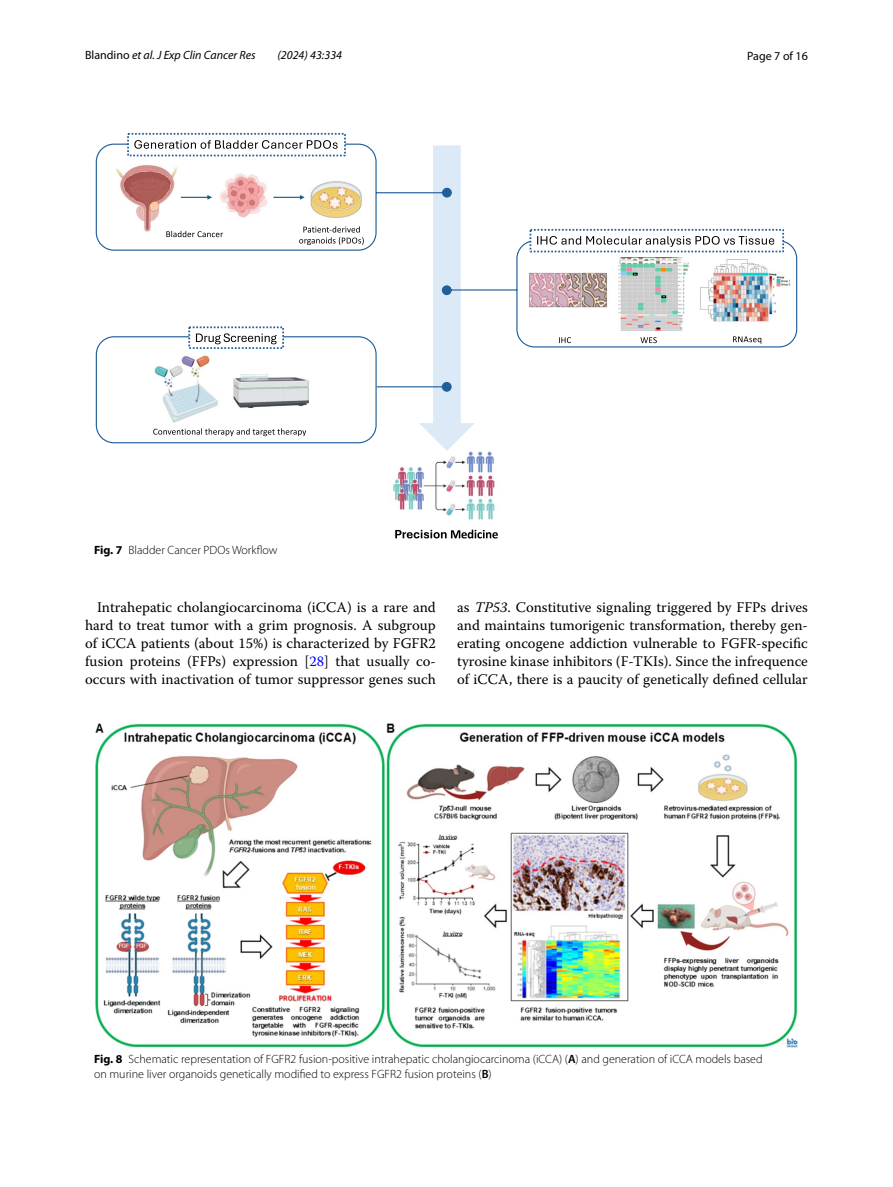
<style>
.page{position:relative;width:893px;height:1187px;background:#fff}
.page>*{position:absolute;margin:0;border:0;box-sizing:border-box;transform-origin:0 0}
.t1{font:14.7px/18px "Warnock Pro";color:#000;text-align:justify}
.t2{font:300 12px/15px "Myriad Pro";color:#000}
.t3{font:italic 12px "Myriad Pro";color:#000}
.t4{font:12px "Myriad Pro";color:#000}
.s1{font-style:normal}
.s2{font-weight:700}
.s3{color:#00f}
.s4{font-style:italic}
.s5{font-weight:600}
</style>
<div class="page">
<img style="left:393px;top:452px;width:102px;height:67px">
<svg style="left:395px;top:529px;width:103px;height:9px"></svg>
<svg style="left:96px;top:140px;width:701px;height:312px"></svg>
<img style="left:96px;top:723px;width:701px;height:324px">
<p class="t3" style="left:85px;top:48px;width:172px"><span class="s1">Blandino</span> et al. J Exp Clin Cancer Res</p>
<p class="t3" style="left:277px;top:48px;width:66px">(2024) 43:334</p>
<p class="t4" style="left:747px;top:48px;width:62px">Page 7 of 16</p>
<p class="t2" style="left:94px;top:542px;width:185px"><span class="s2">Fig. 7</span> Bladder Cancer PDOs Workflow</p>
<p class="t1" style="left:85px;top:597px;width:352px;text-indent:12px">Intrahepatic cholangiocarcinoma (iCCA) is a rare and hard to treat tumor with a grim prognosis. A subgroup of iCCA patients (about 15%) is characterized by FGFR2 fusion proteins (FFPs) expression [<span class="s3">28</span>] that usually co&shy;occurs with inactivation of tumor suppressor genes such</p>
<p class="t1" style="left:457px;top:597px;width:352px">as <span class="s4">TP53</span>. Constitutive signaling triggered by FFPs drives and maintains tumorigenic transformation, thereby gen&shy;erating oncogene addiction vulnerable to FGFR-specific tyrosine kinase inhibitors (F-TKIs). Since the infrequence of iCCA, there is a paucity of genetically defined cellular</p>
<p class="t2" style="left:94px;top:1051px;width:670px"><span class="s2">Fig. 8</span> Schematic representation of FGFR2 fusion-positive intrahepatic cholangiocarcinoma (iCCA) (<span class="s5">A</span>) and generation of iCCA models based on murine liver organoids genetically modified to express FGFR2 fusion proteins (<span class="s5">B</span>)</p>
</div>
